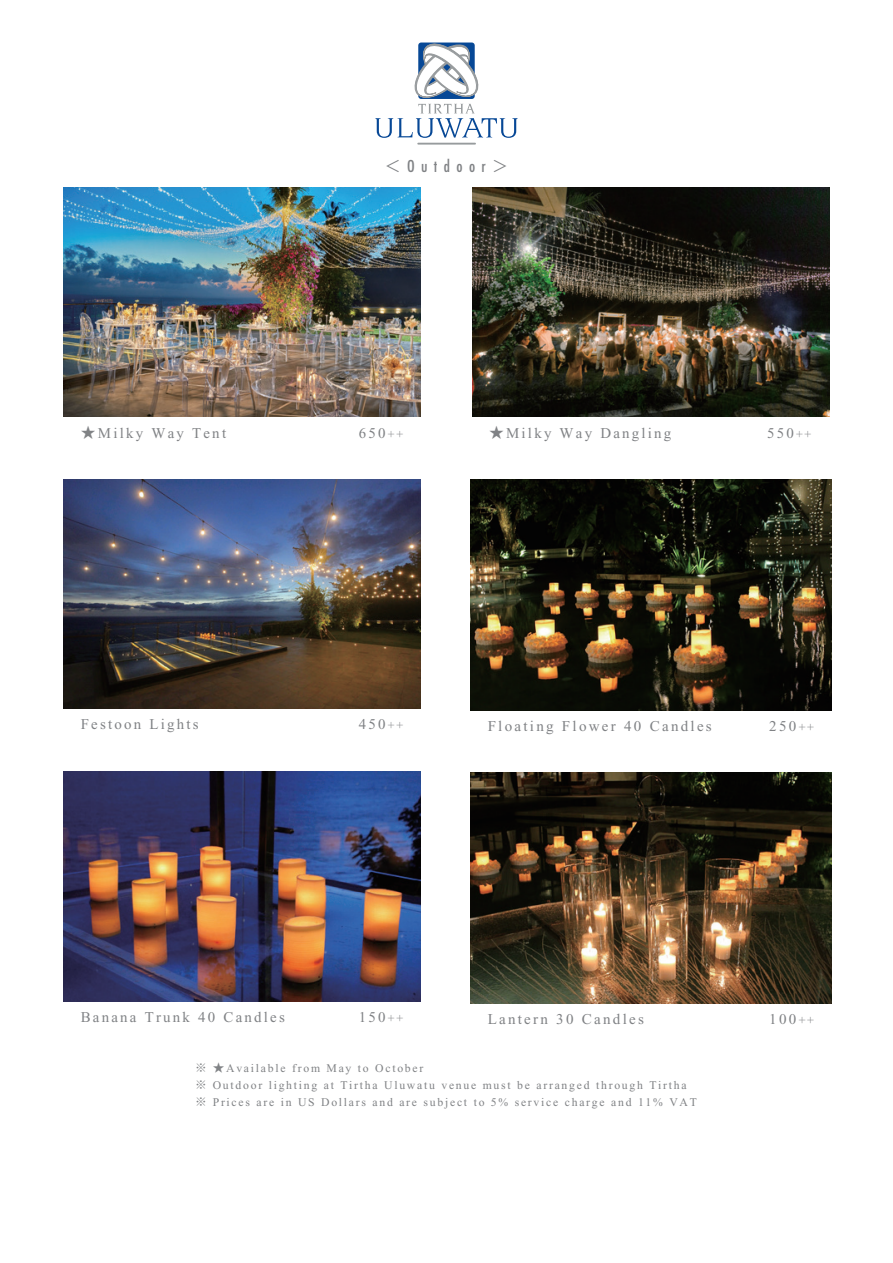
<style>
.page{position:relative;width:893px;height:1263px;background:#fff}
.page>*{position:absolute;margin:0;border:0;box-sizing:border-box;transform-origin:0 0}
.t1{font:500 condensed 15.9px "Futura";letter-spacing:.4em;color:#808285}
.t2{font:15px "Times New Roman";letter-spacing:.15em;color:#808285}
.t3{font:14.85px "Times New Roman";letter-spacing:.15em;color:#808285}
.t4{font:11.7px/17px "Times New Roman";letter-spacing:.15em;color:#808285}
.s1{font-family:"Koz Go Pr 6 N";font-weight:400;font-stretch:normal}
.s2{font-family:"Koz Go Pr 6 N"}
.s3{font-size:11.85px}
.s4{font-size:12px}
</style>
<div class="page">
<img style="left:64px;top:187px;width:357px;height:230px">
<img style="left:64px;top:479px;width:357px;height:230px">
<img style="left:472px;top:187px;width:357px;height:230px">
<img style="left:64px;top:772px;width:357px;height:229px">
<img style="left:471px;top:479px;width:361px;height:231px">
<img style="left:471px;top:773px;width:361px;height:230px">
<svg style="left:375px;top:43px;width:143px;height:95px"></svg>
<hr style="left:417px;top:143px;width:59px;height:2px;background:#979b9d">
<h1 class="t1" style="left:385px;top:156px;width:125px"><span class="s1">＜</span>Outdoor<span class="s1">＞</span></h1>
<p class="t3" style="left:81px;top:425px;width:147px"><span class="s2">★</span>Milky Way Tent</p>
<p class="t3" style="left:359px;top:425px;width:46px">650<span class="s3">++</span></p>
<p class="t3" style="left:489px;top:425px;width:184px"><span class="s2">★</span>Milky Way Dangling</p>
<p class="t3" style="left:767px;top:425px;width:46px">550<span class="s3">++</span></p>
<p class="t3" style="left:81px;top:716px;width:119px">Festoon Lights</p>
<p class="t3" style="left:359px;top:716px;width:46px">450<span class="s3">++</span></p>
<p class="t2" style="left:488px;top:717px;width:226px">Floating Flower 40 Candles</p>
<p class="t2" style="left:769px;top:717px;width:46px">250<span class="s4">++</span></p>
<p class="t3" style="left:81px;top:1008px;width:206px">Banana Trunk 40 Candles</p>
<p class="t3" style="left:359px;top:1008px;width:46px">150<span class="s3">++</span></p>
<p class="t2" style="left:488px;top:1011px;width:158px">Lantern 30 Candles</p>
<p class="t2" style="left:769px;top:1011px;width:46px">100<span class="s4">++</span></p>
<p class="t4" style="left:195px;top:1060px;width:503px"><span class="s2">※ ★</span>Available from May to October<br><span class="s2">※</span> Outdoor lighting at Tirtha Uluwatu venue must be arranged through Tirtha <span class="s2">※</span> Prices are in US Dollars and are subject to 5% service charge and 11% VAT</p>
</div>
